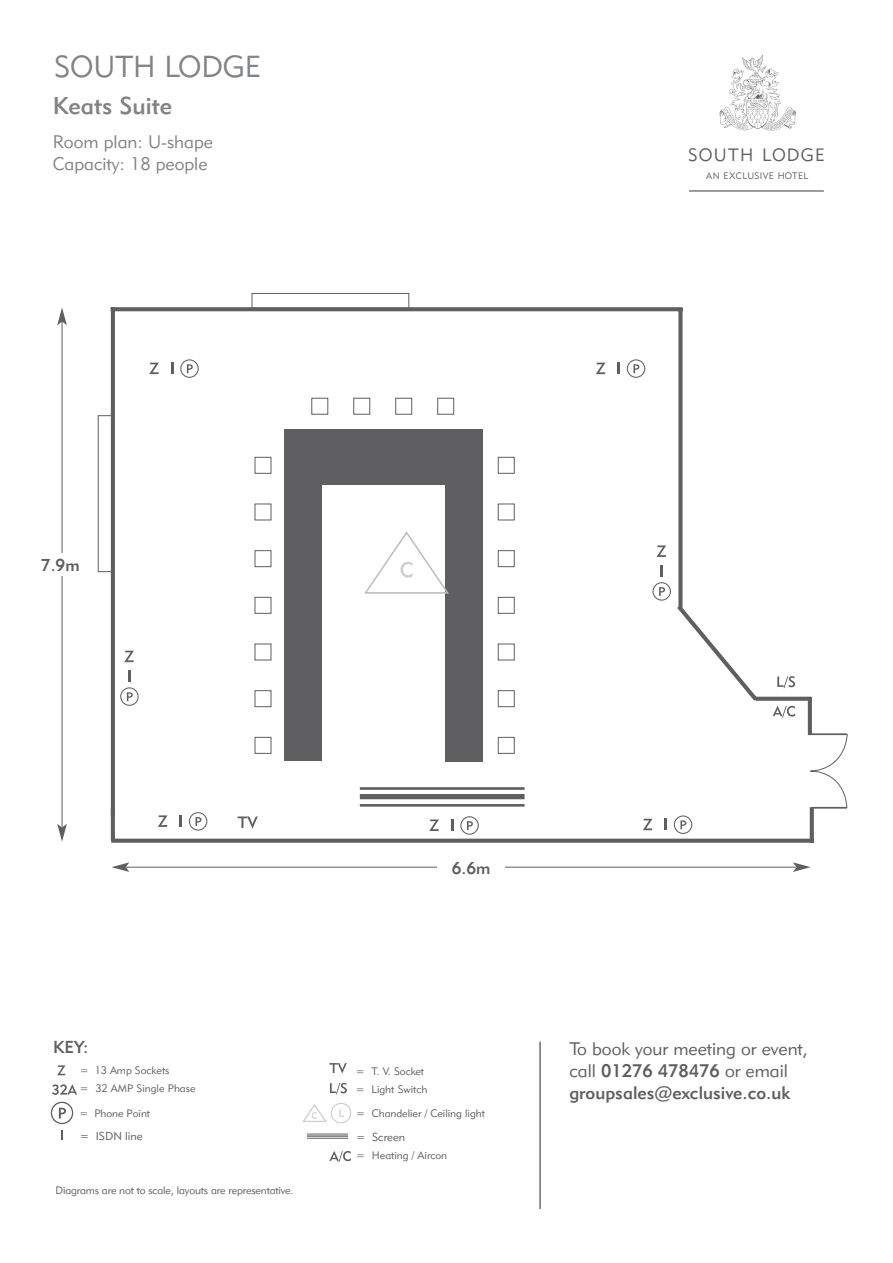
<style>
.page{position:relative;width:893px;height:1263px;background:#fff}
.page>*{position:absolute;margin:0;border:0;box-sizing:border-box;transform-origin:0 0}
.t1{font:30px "Geometric 415 BT Lite A";color:#818386}
.t2{font:24px "Geometric 415 BT Medium A";color:#818386}
.t3{font:18px/21.6px "Geometric 415 BT Lite A";color:#5f5f62}
.t4{font:18px "Geometric 415 BT Lite A";color:#818386}
.t5{font:18px "Geometric 415 BT Medium A";color:#5f5f62}
.t6{font:17.7px "Geometric 415 BT Lite A";letter-spacing:.07em;color:#5f5f62}
.t7{font:17.1px "Geometric 415 BT Medium A";color:#5e5e5d}
.t8{font:16.95px "Geometric 415 BT Medium A";color:#5f5f62}
.t9{font:11.4px "Geometric 415 BT Lite A";color:#5e5e5d}
.t10{font:10.65px "Geometric 415 BT Lite A";color:#5e5e5d}
.t11{font:9.3px "Geometric 415 BT Lite A";letter-spacing:.035em;color:#5f5f62}
.s1{font-family:"Geometric 415 BT Medium A"}
</style>
<div class="page">
<svg style="left:330px;top:1083px;width:17px;height:11px"></svg>
<svg style="left:329px;top:1063px;width:18px;height:10px"></svg>
<svg style="left:57px;top:1065px;width:8px;height:10px"></svg>
<svg style="left:61px;top:1130px;width:2px;height:10px"></svg>
<hr style="left:307px;top:1135px;width:41px;height:2px;background:#5e5e5d">
<hr style="left:307px;top:1134px;width:41px;height:1px;background:#5e5e5d">
<hr style="left:307px;top:1138px;width:41px;height:1px;background:#5e5e5d">
<svg style="left:52px;top:1084px;width:25px;height:11px"></svg>
<svg style="left:51px;top:1102px;width:22px;height:22px"></svg>
<svg style="left:329px;top:1151px;width:22px;height:11px"></svg>
<svg style="left:302px;top:1103px;width:49px;height:20px"></svg>
<svg style="left:719px;top:55px;width:77px;height:76px"></svg>
<hr style="left:689px;top:190px;width:135px;height:2px;background:#5f5f62">
<hr style="left:540px;top:1042px;width:1px;height:167px;background:#231f20">
<svg style="left:238px;top:816px;width:20px;height:12px"></svg>
<svg style="left:596px;top:363px;width:9px;height:11px"></svg>
<svg style="left:618px;top:363px;width:2px;height:11px"></svg>
<svg style="left:627px;top:359px;width:18px;height:19px"></svg>
<svg style="left:158px;top:815px;width:9px;height:12px"></svg>
<svg style="left:180px;top:815px;width:2px;height:12px"></svg>
<svg style="left:189px;top:812px;width:18px;height:19px"></svg>
<svg style="left:643px;top:819px;width:9px;height:11px"></svg>
<svg style="left:665px;top:819px;width:2px;height:11px"></svg>
<svg style="left:674px;top:815px;width:18px;height:19px"></svg>
<svg style="left:429px;top:819px;width:10px;height:12px"></svg>
<svg style="left:451px;top:819px;width:2px;height:12px"></svg>
<svg style="left:460px;top:816px;width:19px;height:19px"></svg>
<svg style="left:124px;top:651px;width:10px;height:11px"></svg>
<svg style="left:120px;top:670px;width:19px;height:36px"></svg>
<svg style="left:656px;top:545px;width:10px;height:12px"></svg>
<svg style="left:661px;top:565px;width:2px;height:11px"></svg>
<svg style="left:111px;top:839px;width:703px;height:4px;background:#69696c"></svg>
<svg style="left:410px;top:307px;width:272px;height:4px"></svg>
<div style="left:678px;top:308px;width:5px;height:301px;background:#5f5f62"></div>
<hr style="left:111px;top:808px;width:4px;height:32px;background:#5f5f62">
<hr style="left:111px;top:307px;width:4px;height:509px;background:#5f5f62">
<hr style="left:808px;top:697px;width:4px;height:38px;background:#5f5f62">
<svg style="left:810px;top:809px;width:4px;height:33px"></svg>
<svg style="left:97px;top:293px;width:313px;height:279px"></svg>
<svg style="left:809px;top:733px;width:39px;height:76px"></svg>
<svg style="left:652px;top:582px;width:160px;height:136px"></svg>
<hr style="left:62px;top:315px;width:1px;height:512px;background:#5f5f62">
<svg style="left:57px;top:824px;width:10px;height:18px"></svg>
<svg style="left:57px;top:307px;width:10px;height:18px"></svg>
<hr style="left:126px;top:867px;width:670px;height:1px;background:#5f5f62">
<svg style="left:112px;top:862px;width:17px;height:10px"></svg>
<svg style="left:793px;top:862px;width:18px;height:10px"></svg>
<div style="left:360px;top:794px;width:165px;height:5px;background:#5f5f62"></div>
<hr style="left:360px;top:804px;width:165px;height:3px;background:#5f5f62">
<hr style="left:360px;top:787px;width:165px;height:3px;background:#5f5f62">
<div style="left:437px;top:856px;width:68px;height:22px;background:#fff"></div>
<div style="left:36px;top:553px;width:49px;height:22px;background:#fff"></div>
<div style="left:445px;top:431px;width:38px;height:331px;background:#5f5f62"></div>
<div style="left:284px;top:429px;width:199px;height:55px;background:#5f5f62"></div>
<div style="left:284px;top:431px;width:38px;height:330px;background:#5f5f62"></div>
<div style="left:255px;top:597px;width:16px;height:17px;background:#fff;border:1px solid #5f5f62"></div>
<div style="left:498px;top:597px;width:17px;height:17px;background:#fff;border:1px solid #5f5f62"></div>
<div style="left:255px;top:504px;width:16px;height:16px;background:#fff"></div>
<div style="left:498px;top:504px;width:17px;height:16px;background:#fff;border:1px solid #5f5f62"></div>
<div style="left:255px;top:690px;width:16px;height:17px;background:#fff;border:1px solid #5f5f62"></div>
<div style="left:498px;top:690px;width:17px;height:17px;background:#fff;border:1px solid #5f5f62"></div>
<div style="left:255px;top:457px;width:16px;height:17px;background:#fff;border:1px solid #5f5f62"></div>
<div style="left:498px;top:457px;width:17px;height:17px;background:#fff;border:1px solid #5f5f62"></div>
<div style="left:498px;top:644px;width:17px;height:16px;background:#fff;border:1px solid #5f5f62"></div>
<div style="left:255px;top:550px;width:16px;height:17px;background:#fff;border:1px solid #5f5f62"></div>
<div style="left:498px;top:550px;width:17px;height:17px;background:#fff;border:1px solid #5f5f62"></div>
<div style="left:255px;top:737px;width:16px;height:17px;background:#fff;border:1px solid #5f5f62"></div>
<div style="left:498px;top:737px;width:17px;height:17px;background:#fff;border:1px solid #5f5f62"></div>
<div style="left:311px;top:398px;width:17px;height:17px;background:#fff;border:1px solid #5f5f62"></div>
<div style="left:395px;top:398px;width:17px;height:17px;background:#fff;border:1px solid #5f5f62"></div>
<div style="left:353px;top:398px;width:17px;height:17px;background:#fff;border:1px solid #5f5f62"></div>
<div style="left:437px;top:398px;width:17px;height:17px;background:#fff;border:1px solid #5f5f62"></div>
<svg style="left:363px;top:530px;width:86px;height:64px"></svg>
<h1 class="t1" style="left:54px;top:48px;width:209px">SOUTH LODGE</h1>
<p class="t2" style="left:53px;top:91px;width:121px">Keats Suite</p>
<p class="t4" style="left:53px;top:131px;width:162px">Room plan: U-shape</p>
<p class="t4" style="left:53px;top:152px;width:156px">Capacity: 18 people</p>
<h3 class="t6" style="left:688px;top:144px;width:138px">SOUTH LODGE</h3>
<p class="t11" style="left:706px;top:170px;width:104px">AN EXCLUSIVE HOTEL</p>
<h3 class="t8" style="left:41px;top:554px;width:40px">7.9m</h3>
<h3 class="t7" style="left:53px;top:1037px;width:37px">KEY:</h3>
<p class="t10" style="left:80px;top:1064px;width:91px">= 13 Amp Sockets</p>
<p class="t10" style="left:80px;top:1082px;width:117px">= 32 AMP Single Phase</p>
<p class="t10" style="left:79px;top:1106px;width:72px">= Phone Point</p>
<h3 class="t8" style="left:452px;top:857px;width:40px">6.6m</h3>
<p class="t10" style="left:356px;top:1064px;width:70px">= T. V. Socket</p>
<p class="t10" style="left:356px;top:1083px;width:73px">= Light Switch</p>
<p class="t10" style="left:356px;top:1106px;width:130px">= Chandelier / Ceiling light</p>
<p class="t9" style="left:80px;top:1129px;width:64px">= ISDN line</p>
<p class="t9" style="left:356px;top:1130px;width:51px">= Screen</p>
<p class="t10" style="left:56px;top:1184px;width:240px">Diagrams are not to scale, layouts are representative.</p>
<p class="t10" style="left:356px;top:1148px;width:92px">= Heating / Aircon</p>
<h3 class="t3" style="left:569px;top:1038px;width:240px">To book your meeting or event, call <span class="s1">01276 478476</span> or email</h3>
<h3 class="t5" style="left:569px;top:1081px;width:222px">groupsales@exclusive.co.uk</h3>
</div>
